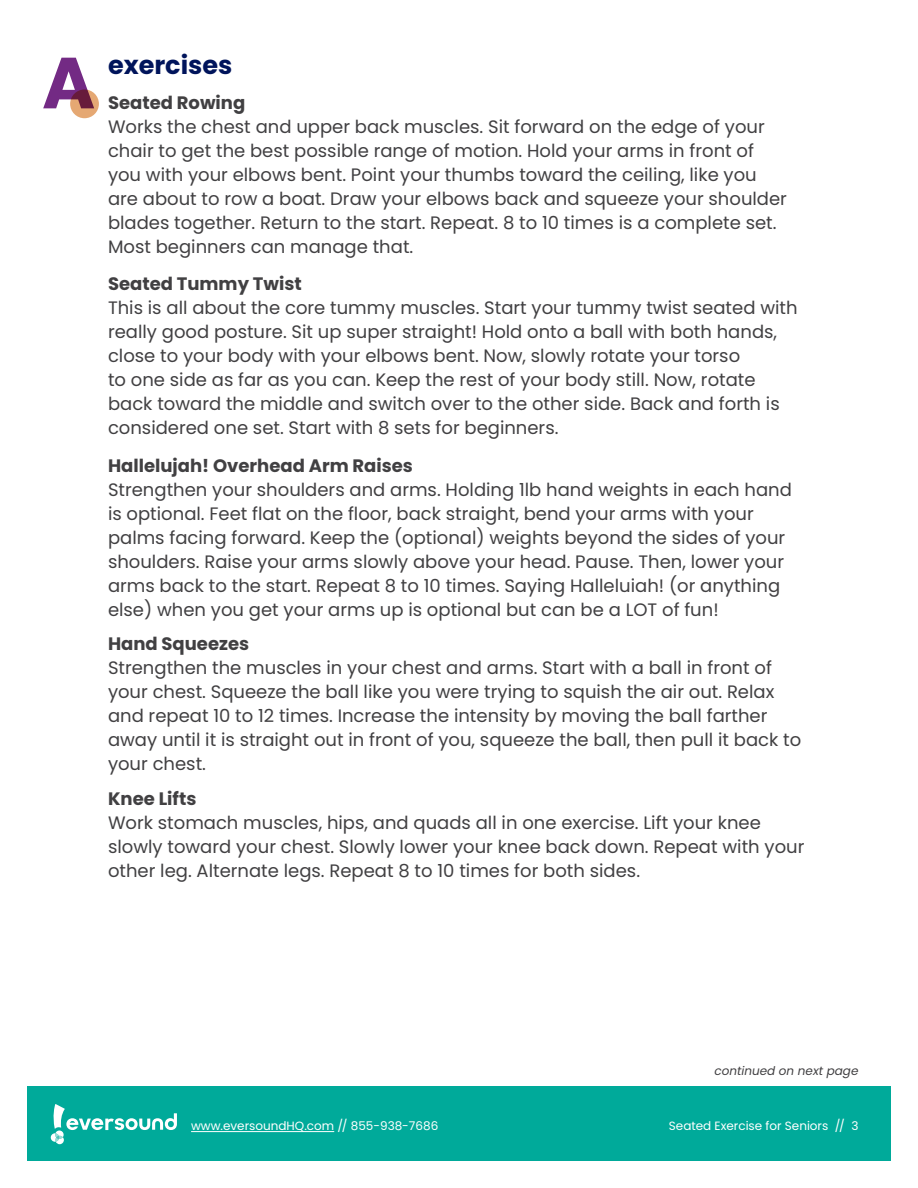
<style>
.page{position:relative;width:918px;height:1188px;background:#fff}
.page>*{position:absolute;margin:0;border:0;box-sizing:border-box;transform-origin:0 0}
.t1{font:700 72.3px "Poppins";color:#732a84}
.t2{font:700 25.5px "Poppins";color:#00145b}
.t3{font:18px/24px "Poppins";color:#414042}
.t4{font:700 18px "Poppins";color:#414042}
.t5{font:12px "Poppins";color:#fff}
.t6{font:italic 12px "Poppins";color:#414042}
</style>
<div class="page">
<div style="left:27px;top:1086px;width:864px;height:75px;background:#00aa9a"></div>
<hr style="left:191px;top:1131px;width:143px;height:1px;background:#fff">
<svg style="left:51px;top:1104px;width:126px;height:40px"></svg>
<div style="left:70px;top:89px;width:29px;height:29px;background:#e5a873;border-radius:50%"></div>
<h1 class="t1" style="left:42px;top:41px;width:55px">A</h1>
<h2 class="t2" style="left:108px;top:51px;width:126px">exercises</h2>
<p class="t4" style="left:108px;top:92px;width:139px">Seated Rowing</p>
<p class="t3" style="left:108px;top:115px;width:681px">Works the chest and upper back muscles. Sit forward on the edge of your chair to get the best possible range of motion. Hold your arms in front of you with your elbows bent. Point your thumbs toward the ceiling, like you are about to row a boat. Draw your elbows back and squeeze your shoulder blades together. Return to the start. Repeat. 8 to 10 times is a complete set.<br>Most beginners can manage that.</p>
<p class="t4" style="left:108px;top:274px;width:195px">Seated Tummy Twist</p>
<p class="t3" style="left:108px;top:296px;width:691px">This is all about the core tummy muscles. Start your tummy twist seated with really good posture. Sit up super straight! Hold onto a ball with both hands, close to your body with your elbows bent. Now, slowly rotate your torso<br>to one side as far as you can. Keep the rest of your body still. Now, rotate back toward the middle and switch over to the other side. Back and forth is considered one set. Start with 8 sets for beginners.</p>
<p class="t4" style="left:108px;top:455px;width:307px">Hallelujah! Overhead Arm Raises</p>
<p class="t3" style="left:108px;top:477px;width:685px">Strengthen your shoulders and arms. Holding 1lb hand weights in each hand is optional. Feet flat on the floor, back straight, bend your arms with your palms facing forward. Keep the (optional) weights beyond the sides of your shoulders. Raise your arms slowly above your head. Pause. Then, lower your arms back to the start. Repeat 8 to 10 times. Saying Halleluiah! (or anything else) when you get your arms up is optional but can be a LOT of fun!</p>
<p class="t4" style="left:108px;top:633px;width:143px">Hand Squeezes</p>
<p class="t3" style="left:108px;top:656px;width:695px">Strengthen the muscles in your chest and arms. Start with a ball in front of your chest. Squeeze the ball like you were trying to squish the air out. Relax and repeat 10 to 12 times. Increase the intensity by moving the ball farther away until it is straight out in front of you, squeeze the ball, then pull it back to your chest.</p>
<p class="t4" style="left:108px;top:788px;width:90px">Knee Lifts</p>
<p class="t3" style="left:108px;top:810px;width:698px">Work stomach muscles, hips, and quads all in one exercise. Lift your knee slowly toward your chest. Slowly lower your knee back down. Repeat with your other leg. Alternate legs. Repeat 8 to 10 times for both sides.</p>
<p class="t6" style="left:715px;top:1063px;width:145px">continued on next page</p>
<p class="t5" style="left:191px;top:1119px;width:249px">www.eversoundHQ.com // 855-938-7686</p>
<p class="t5" style="left:669px;top:1119px;width:191px">Seated Exercise for Seniors // 3</p>
</div>
